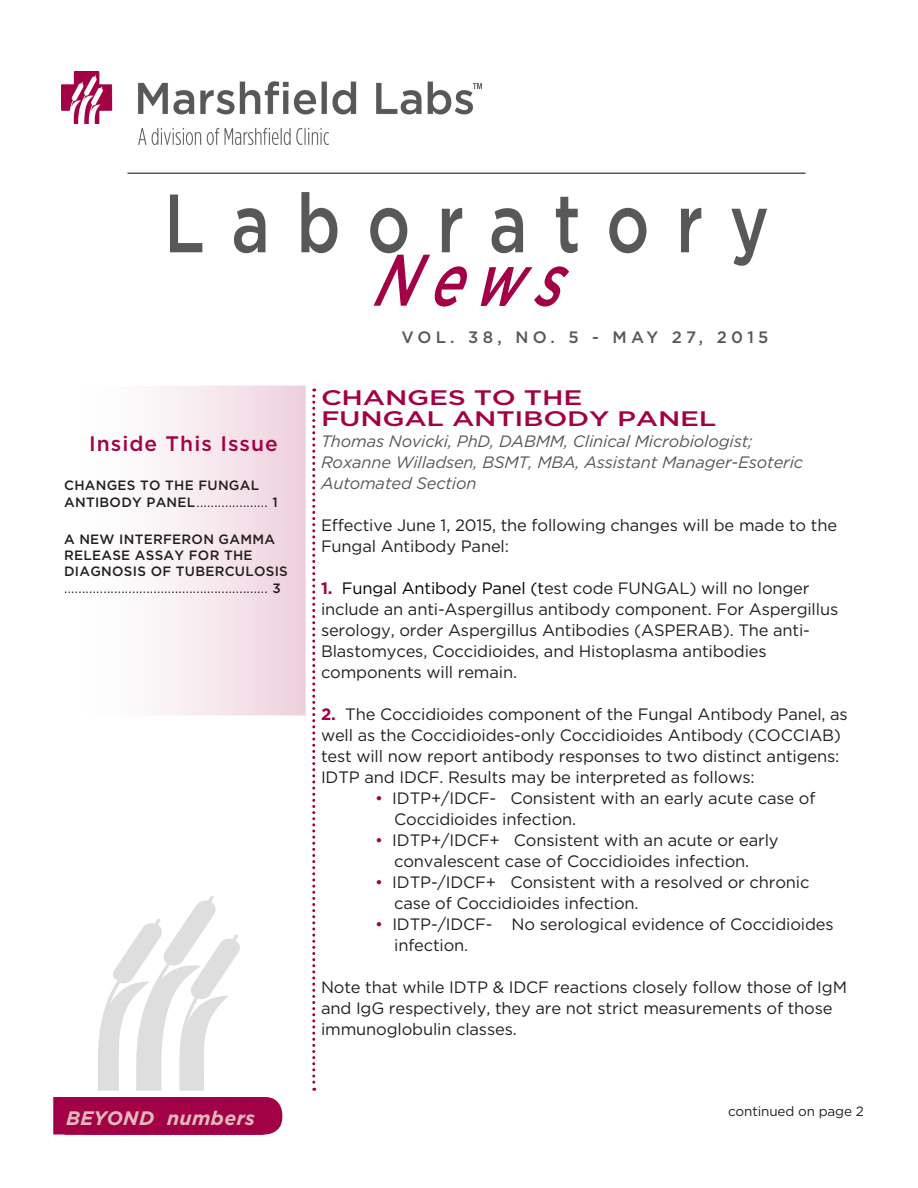
<style>
.page{position:relative;width:918px;height:1188px;background:#fff}
.page>*{position:absolute;margin:0;border:0;box-sizing:border-box;transform-origin:0 0}
.t1{font:500 82.5px "Gotham";letter-spacing:.4em;color:#57585a;scale:.8 1}
.t2{font:italic 500 72.9px "Gotham";color:#a30146;scale:.74 1}
.t3{font:500 21px/21px "Gotham";letter-spacing:-.01em;color:#a30146;scale:1.35 1}
.t4{font:500 21px "Gotham";letter-spacing:.05em;color:#a30146}
.t5{font:italic 700 19.5px "Gotham";letter-spacing:.02em;color:#e3b9bd}
.t6{font:16.5px/21px "Gotham";letter-spacing:-.01em;color:#231f20}
.t7{font:italic 16.5px/21px "Gotham";letter-spacing:-.01em;color:#57585a}
.t8{font:500 16.5px "Gotham";letter-spacing:.26em;color:#57585a}
.t9{font:500 13.5px/16.2px "Gotham";letter-spacing:.02em;color:#231f20}
.t10{font:13.5px "Gotham";letter-spacing:-.01em;color:#231f20}
.s1{font-weight:400}
.s2{font-weight:700;color:#a30146}
.s3{color:#000}
.s4{color:#a30146}
</style>
<div class="page">
<img style="left:61px;top:72px;width:421px;height:72px">
<div style="left:63px;top:386px;width:243px;height:330px;background:linear-gradient(to right,#fff,#efd3df)"></div>
<svg style="left:312px;top:388px;width:3px;height:703px"></svg>
<div style="left:53px;top:1097px;width:211px;height:38px;background:#a30146;border:2px solid #a30146"></div>
<div style="left:72px;top:1098px;width:210px;height:36px;background:#a30146;border-radius:16px"></div>
<div style="left:71px;top:1097px;width:211px;height:38px;border:2px solid #a30146;border-radius:16px"></div>
<div style="left:65px;top:1108px;width:197px;height:26px;background:#a30146"></div>
<div style="left:65px;top:1108px;width:198px;height:27px;border:2px solid #a30146"></div>
<hr style="left:128px;top:172px;width:678px;height:2px;background:#57585a">
<svg style="left:98px;top:896px;width:142px;height:195px"></svg>
<h1 class="t1" style="left:164px;top:169px;width:758px">Laboratory</h1>
<h2 class="t2" style="left:373px;top:232px;width:289px">News</h2>
<p class="t8" style="left:402px;top:327px;width:368px">VOL. 38, NO. 5 - MAY 27, 2015</p>
<p class="t4" style="left:89px;top:430px;width:190px">Inside This Issue</p>
<p class="t9" style="left:64px;top:477px;width:215px">CHANGES TO THE FUNGAL<br>ANTIBODY PANEL<span class="s1">....................</span> 1</p>
<p class="t9" style="left:64px;top:531px;width:225px">A NEW INTERFERON GAMMA RELEASE ASSAY FOR THE DIAGNOSIS OF TUBERCULOSIS <span class="s1">.........................................................</span> 3</p>
<p class="t3" style="left:321px;top:387px;width:294px">CHANGES TO THE<br>FUNGAL ANTIBODY PANEL</p>
<p class="t7" style="left:321px;top:431px;width:484px">Thomas Novicki, PhD, DABMM, Clinical Microbiologist;<br>Roxanne Willadsen, BSMT, MBA, Assistant Manager-Esoteric<br>Automated Section</p>
<p class="t6" style="left:321px;top:515px;width:518px">Effective June 1, 2015, the following changes will be made to the<br>Fungal Antibody Panel:</p>
<p class="t6" style="left:321px;top:578px;width:519px"><span class="s2">1.</span> <span class="s3">Fungal Antibody Panel (t</span>est code FUNGAL) will no longer include an anti-Aspergillus antibody component. For Aspergillus serology, order Aspergillus Antibodies (ASPERAB). The anti-Blastomyces, Coccidioides, and Histoplasma antibodies components will remain.</p>
<p class="t6" style="left:321px;top:704px;width:528px"><span class="s2">2.</span> The Coccidioides component of the Fungal Antibody Panel, as well as the Coccidioides-only Coccidioides Antibody (COCCIAB) test will now report antibody responses to two distinct antigens:<br>IDTP and IDCF. Results may be interpreted as follows:</p>
<p class="t6" style="left:394px;top:788px;width:423px;text-indent:-19px"><span class="s4">•</span> IDTP+/IDCF- Consistent with an early acute case of<br>Coccidioides infection.</p>
<p class="t6" style="left:394px;top:830px;width:386px;text-indent:-19px"><span class="s4">•</span> IDTP+/IDCF+ Consistent with an acute or early convalescent case of Coccidioides infection.</p>
<p class="t6" style="left:394px;top:872px;width:417px;text-indent:-19px"><span class="s4">•</span> IDTP-/IDCF+ Consistent with a resolved or chronic case of Coccidioides infection.</p>
<p class="t6" style="left:394px;top:914px;width:441px;text-indent:-19px"><span class="s4">•</span> IDTP-/IDCF- No serological evidence of Coccidioides infection.</p>
<p class="t6" style="left:321px;top:977px;width:527px">Note that while IDTP &amp; IDCF reactions closely follow those of IgM and IgG respectively, they are not strict measurements of those immunoglobulin classes.</p>
<p class="t5" style="left:66px;top:1105px;width:190px">BEYOND numbers</p>
<p class="t10" style="left:728px;top:1103px;width:137px">continued on page 2</p>
</div>
